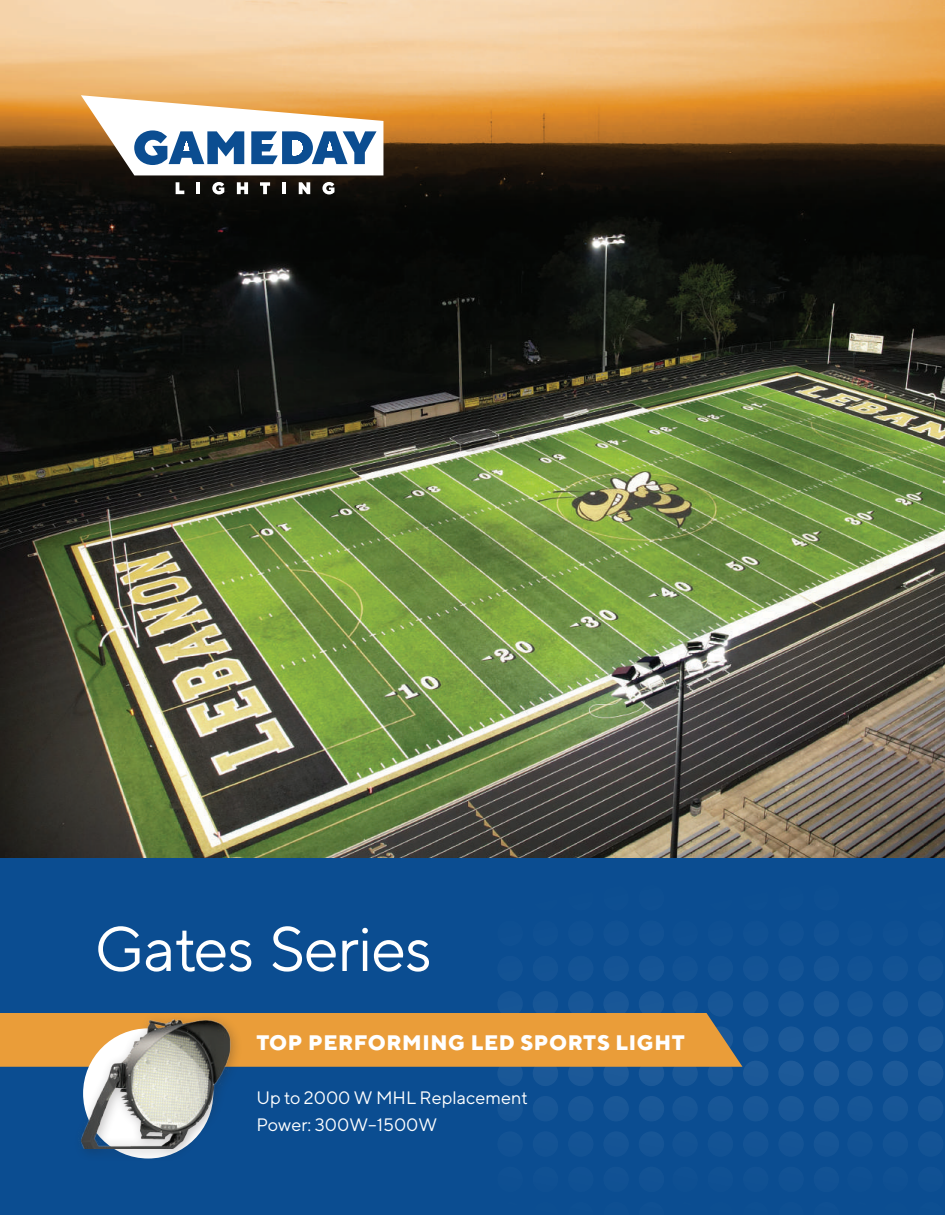
<style>
.page{position:relative;width:945px;height:1215px;background:#fff}
.page>*{position:absolute;margin:0;border:0;box-sizing:border-box;transform-origin:0 0}
.t1{font:63px "TT Norms";letter-spacing:-.02em;color:#fff}
.t2{font:800 21px "TT Norms";letter-spacing:.03em;color:#fff}
.t3{font:18px/27px "TT Norms";color:#fff}
</style>
<div class="page">
<div style="left:0;top:831px;width:945px;height:384px;background:#0b4d91"></div>
<div style="left:883px;top:920px;width:25px;height:26px;background:#0f5093;border-radius:50%"></div>
<div style="left:918px;top:920px;width:25px;height:26px;background:#105193;border-radius:50%"></div>
<div style="left:847px;top:956px;width:26px;height:25px;background:#125294;border-radius:50%"></div>
<div style="left:883px;top:956px;width:25px;height:25px;background:#135394;border-radius:50%"></div>
<div style="left:918px;top:956px;width:25px;height:25px;background:#145395;border-radius:50%"></div>
<div style="left:847px;top:991px;width:26px;height:26px;background:#165596;border-radius:50%"></div>
<div style="left:883px;top:991px;width:25px;height:26px;background:#175696;border-radius:50%"></div>
<div style="left:918px;top:991px;width:25px;height:26px;background:#185697;border-radius:50%"></div>
<div style="left:847px;top:1026px;width:26px;height:26px;background:#1a5897;border-radius:50%"></div>
<div style="left:883px;top:1026px;width:25px;height:26px;background:#1b5898;border-radius:50%"></div>
<div style="left:918px;top:1026px;width:25px;height:26px;background:#1c5998;border-radius:50%"></div>
<div style="left:883px;top:1167px;width:25px;height:25px;background:#0f5093;border-radius:50%"></div>
<div style="left:918px;top:1167px;width:25px;height:25px;background:#105193;border-radius:50%"></div>
<div style="left:847px;top:1131px;width:26px;height:26px;background:#125294;border-radius:50%"></div>
<div style="left:883px;top:1131px;width:25px;height:26px;background:#135394;border-radius:50%"></div>
<div style="left:918px;top:1131px;width:25px;height:26px;background:#145395;border-radius:50%"></div>
<div style="left:847px;top:1096px;width:26px;height:25px;background:#165596;border-radius:50%"></div>
<div style="left:883px;top:1096px;width:25px;height:25px;background:#175696;border-radius:50%"></div>
<div style="left:918px;top:1096px;width:25px;height:25px;background:#185697;border-radius:50%"></div>
<div style="left:847px;top:1061px;width:26px;height:25px;background:#1a5897;border-radius:50%"></div>
<div style="left:883px;top:1061px;width:25px;height:25px;background:#1b5898;border-radius:50%"></div>
<div style="left:918px;top:1061px;width:25px;height:25px;background:#1c5998;border-radius:50%"></div>
<div style="left:708px;top:920px;width:25px;height:26px;background:#0f5093;border-radius:50%"></div>
<div style="left:743px;top:920px;width:25px;height:26px;background:#105193;border-radius:50%"></div>
<div style="left:778px;top:920px;width:26px;height:26px;background:#115194;border-radius:50%"></div>
<div style="left:814px;top:920px;width:25px;height:26px;background:#125294;border-radius:50%"></div>
<div style="left:672px;top:956px;width:26px;height:25px;background:#125294;border-radius:50%"></div>
<div style="left:708px;top:956px;width:25px;height:25px;background:#135394;border-radius:50%"></div>
<div style="left:743px;top:956px;width:25px;height:25px;background:#145395;border-radius:50%"></div>
<div style="left:778px;top:956px;width:26px;height:25px;background:#155495;border-radius:50%"></div>
<div style="left:814px;top:956px;width:25px;height:25px;background:#165596;border-radius:50%"></div>
<div style="left:672px;top:991px;width:26px;height:26px;background:#165596;border-radius:50%"></div>
<div style="left:708px;top:991px;width:25px;height:26px;background:#175696;border-radius:50%"></div>
<div style="left:743px;top:991px;width:25px;height:26px;background:#185697;border-radius:50%"></div>
<div style="left:778px;top:991px;width:26px;height:26px;background:#195797;border-radius:50%"></div>
<div style="left:814px;top:991px;width:25px;height:26px;background:#195797;border-radius:50%"></div>
<div style="left:743px;top:1026px;width:25px;height:26px;background:#1c5998;border-radius:50%"></div>
<div style="left:778px;top:1026px;width:26px;height:26px;background:#1c5998;border-radius:50%"></div>
<div style="left:814px;top:1026px;width:25px;height:26px;background:#1d5a99;border-radius:50%"></div>
<div style="left:708px;top:1167px;width:25px;height:25px;background:#0f5093;border-radius:50%"></div>
<div style="left:743px;top:1167px;width:25px;height:25px;background:#105193;border-radius:50%"></div>
<div style="left:778px;top:1167px;width:26px;height:25px;background:#115194;border-radius:50%"></div>
<div style="left:814px;top:1167px;width:25px;height:25px;background:#125294;border-radius:50%"></div>
<div style="left:672px;top:1131px;width:26px;height:26px;background:#125294;border-radius:50%"></div>
<div style="left:708px;top:1131px;width:25px;height:26px;background:#135394;border-radius:50%"></div>
<div style="left:743px;top:1131px;width:25px;height:26px;background:#145395;border-radius:50%"></div>
<div style="left:778px;top:1131px;width:26px;height:26px;background:#155495;border-radius:50%"></div>
<div style="left:814px;top:1131px;width:25px;height:26px;background:#165596;border-radius:50%"></div>
<div style="left:672px;top:1096px;width:26px;height:25px;background:#165596;border-radius:50%"></div>
<div style="left:708px;top:1096px;width:25px;height:25px;background:#175696;border-radius:50%"></div>
<div style="left:743px;top:1096px;width:25px;height:25px;background:#185697;border-radius:50%"></div>
<div style="left:778px;top:1096px;width:26px;height:25px;background:#195797;border-radius:50%"></div>
<div style="left:814px;top:1096px;width:25px;height:25px;background:#1a5897;border-radius:50%"></div>
<div style="left:672px;top:1061px;width:26px;height:25px;background:#1a5897;border-radius:50%"></div>
<div style="left:708px;top:1061px;width:25px;height:25px;background:#1b5898;border-radius:50%"></div>
<div style="left:743px;top:1061px;width:25px;height:25px;background:#1c5998;border-radius:50%"></div>
<div style="left:778px;top:1061px;width:26px;height:25px;background:#1d5a99;border-radius:50%"></div>
<div style="left:814px;top:1061px;width:25px;height:25px;background:#1e5a99;border-radius:50%"></div>
<div style="left:533px;top:920px;width:25px;height:26px;background:#0f5093;border-radius:50%"></div>
<div style="left:568px;top:920px;width:26px;height:26px;background:#105193;border-radius:50%"></div>
<div style="left:603px;top:920px;width:26px;height:26px;background:#115194;border-radius:50%"></div>
<div style="left:639px;top:920px;width:25px;height:26px;background:#125294;border-radius:50%"></div>
<div style="left:497px;top:956px;width:26px;height:25px;background:#125294;border-radius:50%"></div>
<div style="left:533px;top:956px;width:25px;height:25px;background:#135394;border-radius:50%"></div>
<div style="left:568px;top:956px;width:26px;height:25px;background:#145395;border-radius:50%"></div>
<div style="left:603px;top:956px;width:26px;height:25px;background:#155495;border-radius:50%"></div>
<div style="left:639px;top:956px;width:25px;height:25px;background:#165596;border-radius:50%"></div>
<div style="left:497px;top:991px;width:26px;height:26px;background:#165596;border-radius:50%"></div>
<div style="left:533px;top:991px;width:25px;height:26px;background:#175696;border-radius:50%"></div>
<div style="left:568px;top:991px;width:26px;height:26px;background:#185697;border-radius:50%"></div>
<div style="left:603px;top:991px;width:26px;height:26px;background:#195797;border-radius:50%"></div>
<div style="left:639px;top:991px;width:25px;height:26px;background:#195797;border-radius:50%"></div>
<div style="left:533px;top:1167px;width:25px;height:25px;background:#0f5093;border-radius:50%"></div>
<div style="left:568px;top:1167px;width:26px;height:25px;background:#105193;border-radius:50%"></div>
<div style="left:603px;top:1167px;width:26px;height:25px;background:#115194;border-radius:50%"></div>
<div style="left:639px;top:1167px;width:25px;height:25px;background:#125294;border-radius:50%"></div>
<div style="left:497px;top:1131px;width:26px;height:26px;background:#125294;border-radius:50%"></div>
<div style="left:533px;top:1131px;width:25px;height:26px;background:#135394;border-radius:50%"></div>
<div style="left:568px;top:1131px;width:26px;height:26px;background:#145395;border-radius:50%"></div>
<div style="left:603px;top:1131px;width:26px;height:26px;background:#155495;border-radius:50%"></div>
<div style="left:639px;top:1131px;width:25px;height:26px;background:#165596;border-radius:50%"></div>
<div style="left:497px;top:1096px;width:26px;height:25px;background:#165596;border-radius:50%"></div>
<div style="left:533px;top:1096px;width:25px;height:25px;background:#175696;border-radius:50%"></div>
<div style="left:568px;top:1096px;width:26px;height:25px;background:#185697;border-radius:50%"></div>
<div style="left:603px;top:1096px;width:26px;height:25px;background:#195797;border-radius:50%"></div>
<div style="left:639px;top:1096px;width:25px;height:25px;background:#1a5897;border-radius:50%"></div>
<div style="left:497px;top:1061px;width:26px;height:25px;background:#1a5897;border-radius:50%"></div>
<div style="left:533px;top:1061px;width:25px;height:25px;background:#1b5898;border-radius:50%"></div>
<div style="left:568px;top:1061px;width:26px;height:25px;background:#1c5998;border-radius:50%"></div>
<div style="left:603px;top:1061px;width:26px;height:25px;background:#1c5998;border-radius:50%"></div>
<div style="left:639px;top:1061px;width:25px;height:25px;background:#1d5a99;border-radius:50%"></div>
<div style="left:0;top:1013px;width:742px;height:54px;background:#ea9d39"></div>
<div style="left:73px;top:1012px;width:170px;height:150px;background:#231f20;opacity:.3"></div>
<img style="left:67px;top:1012px;width:170px;height:137px">
<img style="left:0;top:0;width:945px;height:858px">
<svg style="left:176px;top:182px;width:8px;height:12px"></svg>
<hr style="left:196px;top:182px;width:4px;height:12px;background:#fff">
<svg style="left:212px;top:182px;width:12px;height:12px"></svg>
<svg style="left:237px;top:182px;width:11px;height:12px"></svg>
<svg style="left:260px;top:182px;width:10px;height:12px"></svg>
<hr style="left:282px;top:182px;width:4px;height:12px;background:#fff">
<svg style="left:299px;top:182px;width:11px;height:12px"></svg>
<svg style="left:322px;top:182px;width:12px;height:12px"></svg>
<svg style="left:81px;top:95px;width:302px;height:80px"></svg>
<h1 class="t1" style="left:94px;top:910px;width:339px">Gates Series</h1>
<p class="t2" style="left:256px;top:1029px;width:430px">TOP PERFORMING LED SPORTS LIGHT</p>
<p class="t3" style="left:256px;top:1084px;width:273px">Up to 2000 W MHL Replacement<br>Power: 300W–1500W</p>
</div>
